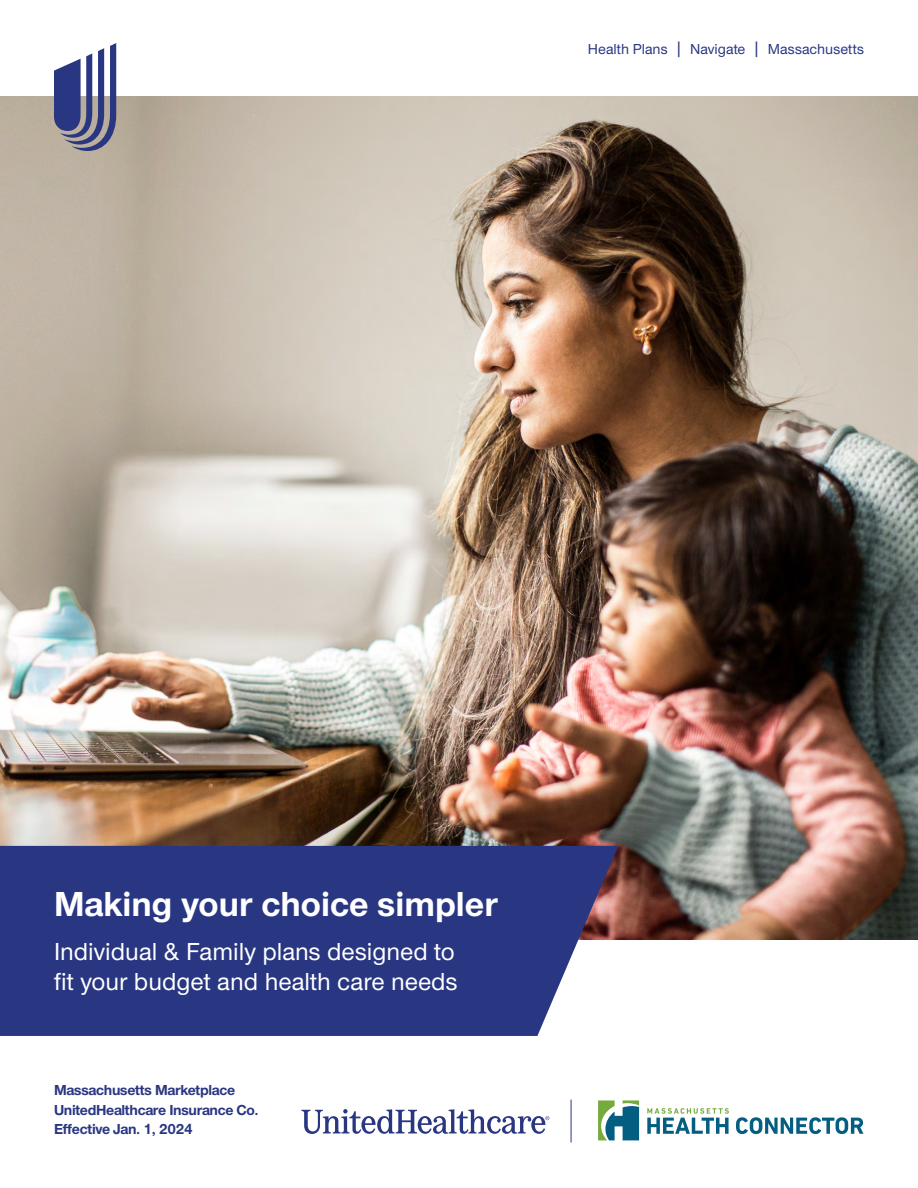
<style>
.page{position:relative;width:918px;height:1188px;background:#fff}
.page>*{position:absolute;margin:0;border:0;box-sizing:border-box;transform-origin:0 0}
.t1{font:700 36px "UHC Sans";color:#fff}
.t2{font:500 25.5px/30px "UHC Sans";color:#fff}
.t3{font:700 15px "UHC Sans";letter-spacing:-.02em;color:#293682}
.t4{font:500 15px "UHC Sans";color:#293682}
.s1{font-size:18.75px}
</style>
<div class="page">
<img style="left:0;top:97px;width:918px;height:843px">
<svg style="left:54px;top:43px;width:62px;height:108px"></svg>
<div style="left:0;top:846px;width:618px;height:190px;background:#293682"></div>
<hr style="left:571px;top:1100px;width:1px;height:43px;background:#293682">
<svg style="left:301px;top:1109px;width:248px;height:25px"></svg>
<svg style="left:736px;top:1117px;width:127px;height:17px"></svg>
<svg style="left:647px;top:1108px;width:82px;height:26px"></svg>
<svg style="left:598px;top:1100px;width:41px;height:40px"></svg>
<p class="t4" style="left:588px;top:39px;width:96px">Health Plans <span class="s1">|</span></p>
<p class="t4" style="left:690px;top:39px;width:72px">Navigate <span class="s1">|</span></p>
<p class="t4" style="left:768px;top:39px;width:98px">Massachusetts</p>
<h1 class="t1" style="left:54px;top:880px;width:445px">Making your choice simpler</h1>
<p class="t2" style="left:54px;top:935px;width:405px">Individual &amp; Family plans designed to fit your budget and health care needs</p>
<p class="t3" style="left:54px;top:1080px;width:183px">Massachusetts Marketplace</p>
<p class="t3" style="left:54px;top:1099px;width:206px">UnitedHealthcare Insurance Co.</p>
<p class="t3" style="left:54px;top:1119px;width:140px">Effective Jan. 1, 2024</p>
</div>
